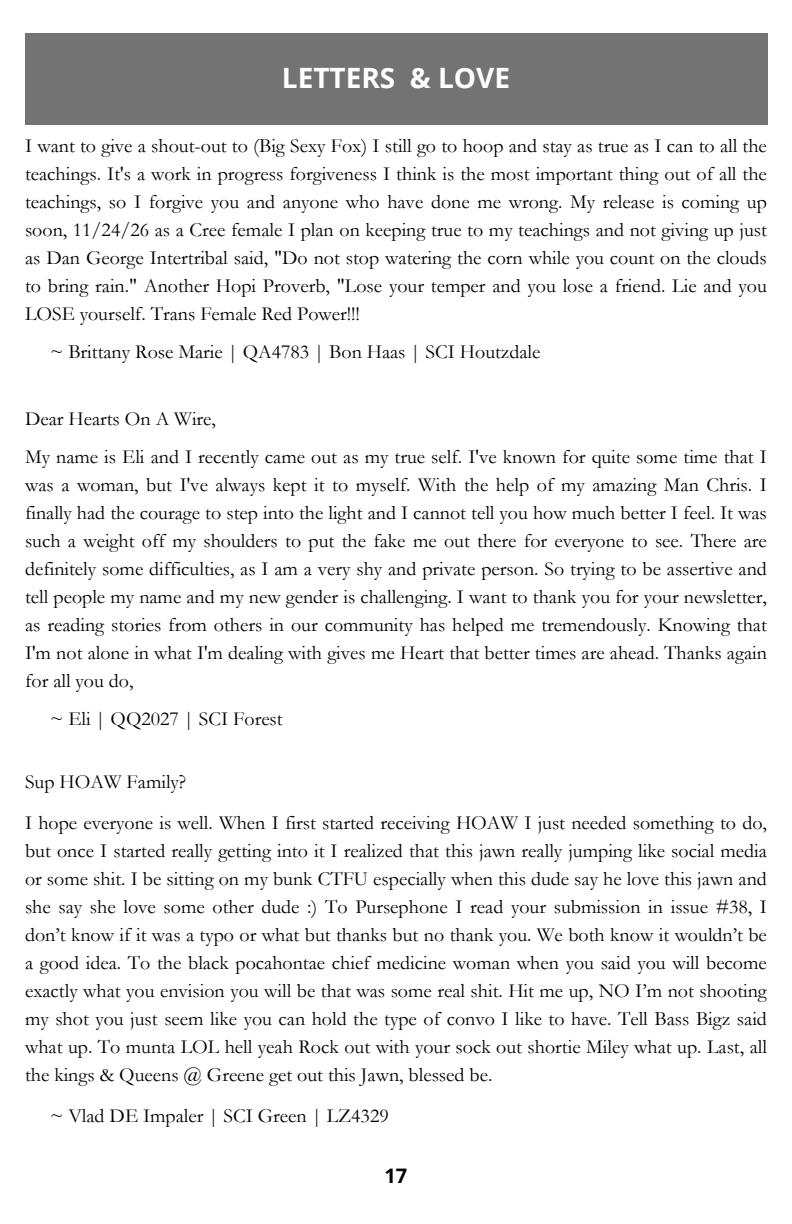
<style>
.page{position:relative;width:792px;height:1224px;background:#fff}
.page>*{position:absolute;margin:0;border:0;box-sizing:border-box;transform-origin:0 0}
.t1{font:700 28px "Open Sans";color:#fff}
.t2{font:20px/28px "Garamond";color:#000;text-align:justify}
.t3{font:700 20px "Open Sans";color:#000}
</style>
<div class="page">
<p class="t1" style="left:282px;top:58px;width:230px">LETTERS &amp; LOVE</p>
<p class="t2" style="left:25px;top:132px;width:743px">I want to give a shout-out to (Big Sexy Fox) I still go to hoop and stay as true as I can to all the teachings. It's a work in progress forgiveness I think is the most important thing out of all the teachings, so I forgive you and anyone who have done me wrong. My release is coming up soon, 11/24/26 as a Cree female I plan on keeping true to my teachings and not giving up just as Dan George Intertribal said, "Do not stop watering the corn while you count on the clouds to bring rain." Another Hopi Proverb, "Lose your temper and you lose a friend. Lie and you LOSE yourself. Trans Female Red Power!!!</p>
<p class="t2" style="left:50px;top:338px;width:492px">~ Brittany Rose Marie | QA4783 | Bon Haas | SCI Houtzdale</p>
<p class="t2" style="left:25px;top:405px;width:192px">Dear Hearts On A Wire,</p>
<p class="t2" style="left:25px;top:443px;width:743px">My name is Eli and I recently came out as my true self. I've known for quite some time that I was a woman, but I've always kept it to myself. With the help of my amazing Man Chris. I finally had the courage to step into the light and I cannot tell you how much better I feel. It was such a weight off my shoulders to put the fake me out there for everyone to see. There are definitely some difficulties, as I am a very shy and private person. So trying to be assertive and tell people my name and my new gender is challenging. I want to thank you for your newsletter, as reading stories from others in our community has helped me tremendously. Knowing that I'm not alone in what I'm dealing with gives me Heart that better times are ahead. Thanks again for all you do,</p>
<p class="t2" style="left:50px;top:705px;width:234px">~ Eli | QQ2027 | SCI Forest</p>
<p class="t2" style="left:25px;top:768px;width:163px">Sup HOAW Family?</p>
<p class="t2" style="left:25px;top:809px;width:743px">I hope everyone is well. When I first started receiving HOAW I just needed something to do, but once I started really getting into it I realized that this jawn really jumping like social media or some shit. I be sitting on my bunk CTFU especially when this dude say he love this jawn and she say she love some other dude :) To Pursephone I read your submission in issue #38, I don’t know if it was a typo or what but thanks but no thank you. We both know it wouldn’t be a good idea. To the black pocahontae chief medicine woman when you said you will become exactly what you envision you will be that was some real shit. Hit me up, NO I’m not shooting my shot you just seem like you can hold the type of convo I like to have. Tell Bass Bigz said what up. To munta LOL hell yeah Rock out with your sock out shortie Miley what up. Last, all the kings &amp; Queens @ Greene get out this Jawn, blessed be.</p>
<p class="t2" style="left:50px;top:1102px;width:340px">~ Vlad DE Impaler | SCI Green | LZ4329</p>
<h1 class="t3" style="left:385px;top:1161px;width:24px">17</h1>
</div>
